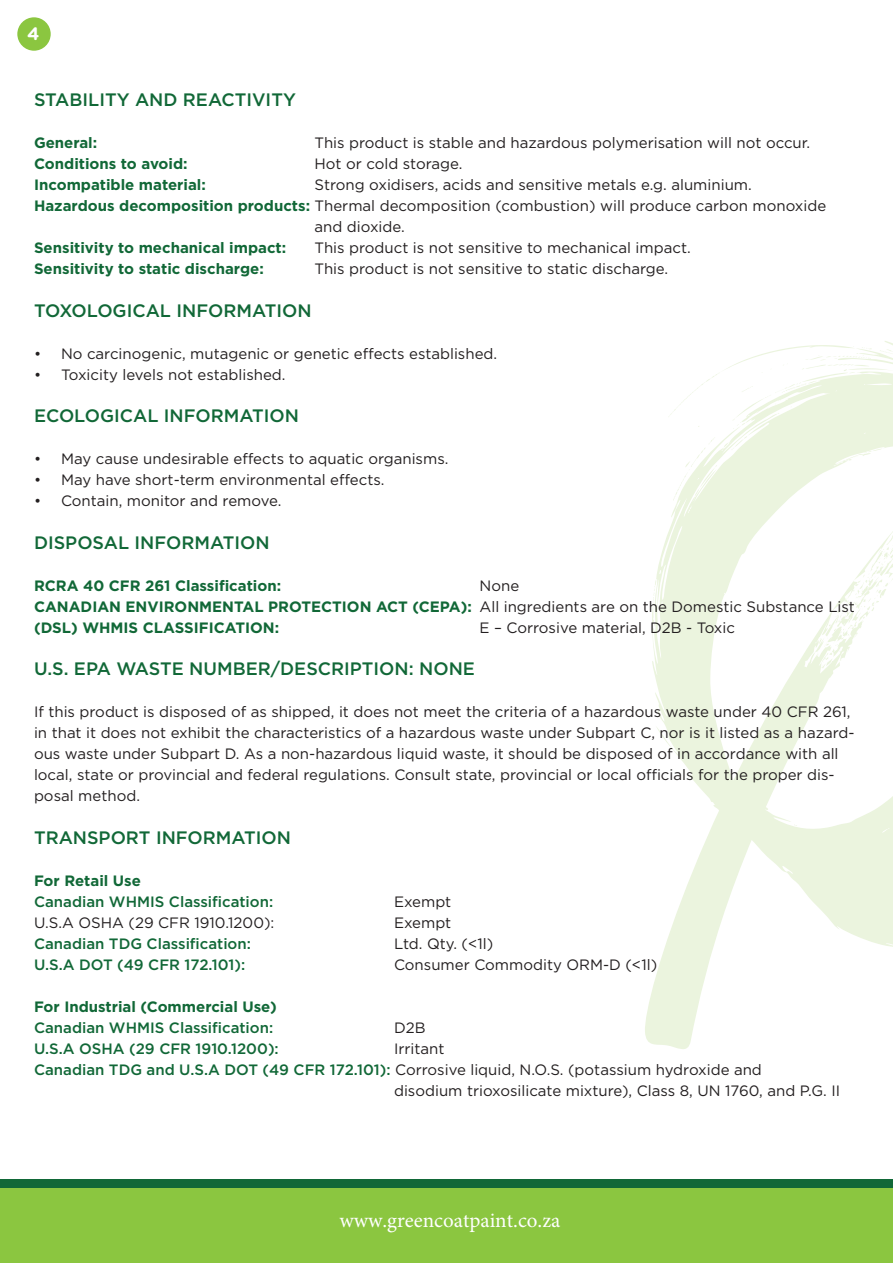
<style>
.page{position:relative;width:893px;height:1263px;background:#fff}
.page>*{position:absolute;margin:0;border:0;box-sizing:border-box;transform-origin:0 0}
.t1{font:21px "Minion Pro";color:#fff}
.t2{font:500 18px "Gotham";color:#116837}
.t3{font:700 18px "Gotham Rounded";color:#fff}
.t4{font:15px/21px "Gotham";color:#231f20}
.t5{font:700 15px/21px "Gotham";color:#116837}
.t6{font:500 15px "Gotham";color:#116837}
.s1{font-weight:700;color:#116837}
.s2{font-weight:400;color:#231f20}
.s3{font-weight:500;color:#116837}
</style>
<div class="page">
<svg style="left:668px;top:341px;width:225px;height:145px"></svg>
<svg style="left:645px;top:486px;width:248px;height:563px"></svg>
<svg style="left:817px;top:532px;width:76px;height:136px"></svg>
<div style="left:17px;top:17px;width:34px;height:34px;background:#8bc640;border-radius:50%"></div>
<div style="left:0;top:1187px;width:893px;height:76px;background:#8bc640"></div>
<div style="left:0;top:1179px;width:893px;height:8px;background:#116837"></div>
<p class="t3" style="left:27px;top:21px;width:14px">4</p>
<p class="t2" style="left:34px;top:88px;width:263px">STABILITY AND REACTIVITY</p>
<p class="t5" style="left:34px;top:132px;width:65px">General:</p>
<p class="t4" style="left:315px;top:132px;width:497px">This product is stable and hazardous polymerisation will not occur.</p>
<p class="t5" style="left:34px;top:153px;width:155px">Conditions to avoid:</p>
<p class="t4" style="left:315px;top:153px;width:149px">Hot or cold storage.</p>
<p class="t5" style="left:34px;top:174px;width:173px">Incompatible material:</p>
<p class="t4" style="left:315px;top:174px;width:439px">Strong oxidisers, acids and sensitive metals e.g. aluminium.</p>
<p class="t4" style="left:34px;top:195px;width:794px"><span class="s1">Hazardous decomposition products:</span> Thermal decomposition (combustion) will produce carbon monoxide</p>
<p class="t4" style="left:315px;top:216px;width:92px">and dioxide.</p>
<p class="t5" style="left:34px;top:237px;width:254px">Sensitivity to mechanical impact:</p>
<p class="t4" style="left:315px;top:237px;width:378px">This product is not sensitive to mechanical impact.</p>
<p class="t5" style="left:34px;top:258px;width:231px">Sensitivity to static discharge:</p>
<p class="t4" style="left:315px;top:258px;width:355px">This product is not sensitive to static discharge.</p>
<p class="t2" style="left:34px;top:298px;width:279px">TOXOLOGICAL INFORMATION</p>
<p class="t4" style="left:34px;top:342px;width:465px">• No carcinogenic, mutagenic or genetic effects established.</p>
<p class="t4" style="left:34px;top:363px;width:253px">• Toxicity levels not established.</p>
<p class="t2" style="left:34px;top:404px;width:266px">ECOLOGICAL INFORMATION</p>
<p class="t4" style="left:34px;top:448px;width:416px">• May cause undesirable effects to aquatic organisms.</p>
<p class="t4" style="left:34px;top:469px;width:352px">• May have short-term environmental effects.</p>
<p class="t4" style="left:34px;top:490px;width:249px">• Contain, monitor and remove.</p>
<p class="t2" style="left:34px;top:531px;width:237px">DISPOSAL INFORMATION</p>
<p class="t5" style="left:34px;top:575px;width:249px">RCRA 40 CFR 261 Classification:</p>
<p class="t5" style="left:34px;top:575px;width:822px;text-indent:446px"><span class="s2">None<br></span>CANADIAN ENVIRONMENTAL PROTECTION ACT (CEPA): <span class="s2">All ingredients are on the Domestic Substance List </span>(DSL) WHMIS CLASSIFICATION:</p>
<p class="t4" style="left:480px;top:617px;width:257px">E – Corrosive material, D2B - Toxic</p>
<p class="t2" style="left:34px;top:657px;width:442px">U.S. EPA WASTE NUMBER/DESCRIPTION: NONE</p>
<p class="t4" style="left:34px;top:701px;width:822px">If this product is disposed of as shipped, it does not meet the criteria of a hazardous waste under 40 CFR 261, in that it does not exhibit the characteristics of a hazardous waste under Subpart C, nor is it listed as a hazard&shy;ous waste under Subpart D. As a non-hazardous liquid waste, it should be disposed of in accordance with all local, state or provincial and federal regulations. Consult state, provincial or local officials for the proper dis&shy;posal method.</p>
<p class="t2" style="left:34px;top:826px;width:259px">TRANSPORT INFORMATION</p>
<p class="t5" style="left:34px;top:870px;width:108px">For Retail Use</p>
<p class="t6" style="left:34px;top:892px;width:241px">Canadian WHMIS Classification:</p>
<p class="t4" style="left:394px;top:891px;width:59px">Exempt</p>
<p class="t4" style="left:34px;top:912px;width:242px">U.S.A OSHA (29 CFR 1910.1200):</p>
<p class="t4" style="left:394px;top:912px;width:59px">Exempt</p>
<p class="t6" style="left:34px;top:934px;width:218px">Canadian TDG Classification:</p>
<p class="t4" style="left:394px;top:933px;width:101px">Ltd. Qty. (&lt;1l)</p>
<p class="t6" style="left:34px;top:955px;width:213px">U.S.A DOT (49 CFR 172.101):</p>
<p class="t4" style="left:394px;top:954px;width:265px">Consumer Commodity ORM-D (&lt;1l)</p>
<p class="t5" style="left:34px;top:996px;width:244px">For Industrial (Commercial Use)</p>
<p class="t6" style="left:34px;top:1018px;width:241px">Canadian WHMIS Classification:</p>
<p class="t4" style="left:394px;top:1017px;width:33px">D2B</p>
<p class="t6" style="left:34px;top:1039px;width:246px">U.S.A OSHA (29 CFR 1910.1200):</p>
<p class="t4" style="left:394px;top:1038px;width:52px">Irritant</p>
<p class="t4" style="left:34px;top:1059px;width:729px"><span class="s3">Canadian TDG and U.S.A DOT (49 CFR 172.101):</span> Corrosive liquid, N.O.S. (potassium hydroxide and</p>
<p class="t4" style="left:394px;top:1080px;width:447px">disodium trioxosilicate mixture), Class 8, UN 1760, and P.G. II</p>
<h1 class="t1" style="left:339px;top:1206px;width:223px">www.greencoatpaint.co.za</h1>
</div>
